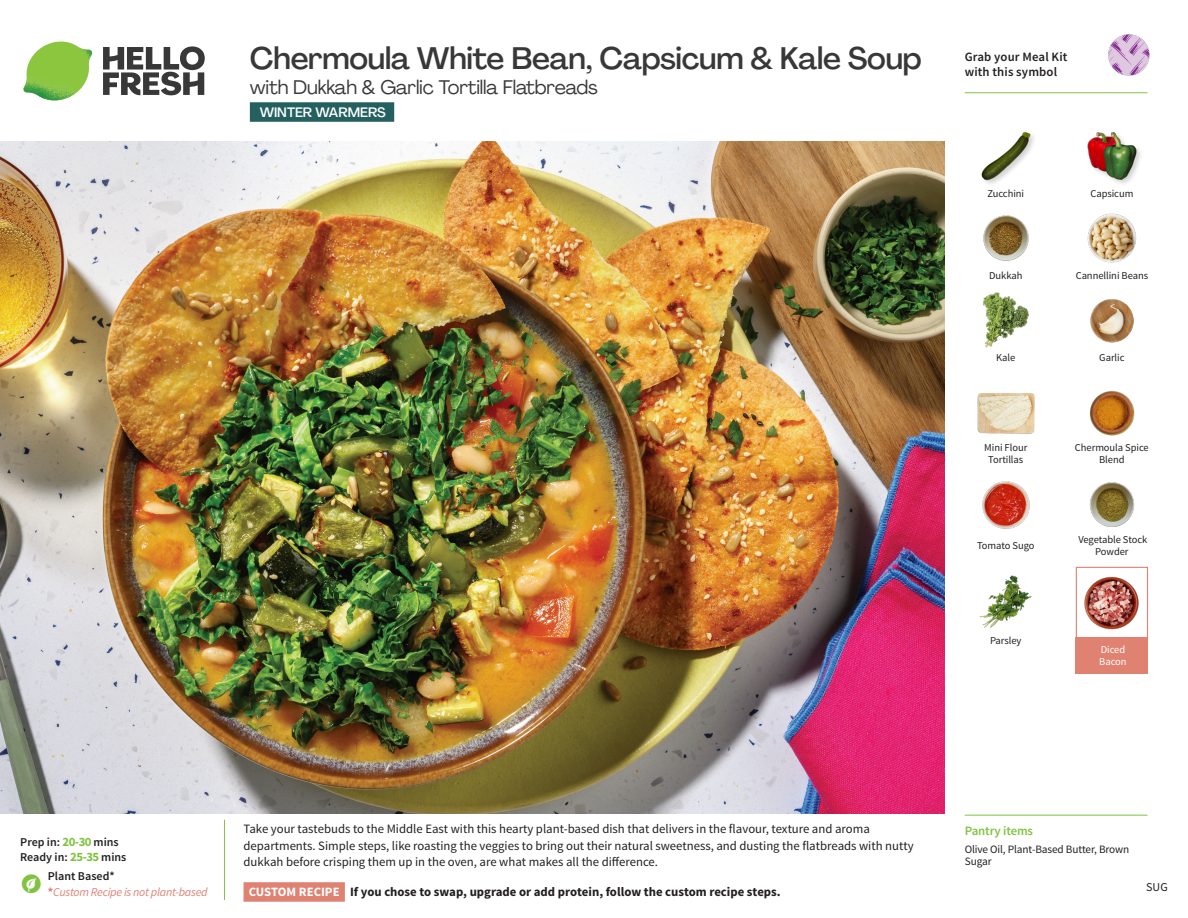
<style>
.page{position:relative;width:1188px;height:918px;background:#fff}
.page>*{position:absolute;margin:0;border:0;box-sizing:border-box;transform-origin:0 0}
._15_Titel_UK{font:500 30.75px "Agrandir";letter-spacing:-.01em;color:#383839}
._15_Titel_UK-2{font:19.5px "Agrandir";letter-spacing:-.01em;color:#383839}
.t1{font:500 13.5px "Agrandir";color:#fff}
.Step_6_Text_AU{font:12.75px/16.5px "Source Sans Pro";color:#231f20}
.Step_6_Text_AU-2{font:700 12.75px "Source Sans Pro";color:#231f20}
.t2{font:600 12.75px/15px "Source Sans Pro";letter-spacing:.01em;color:#231f20}
._04_Headers_Front{font:600 12.75px "Source Sans Pro";letter-spacing:-.01em;color:#81c340}
._04_Intro{font:600 12px "Source Sans Pro";color:#231f20}
._04_Intro-2{font:italic 12px "Source Sans Pro";letter-spacing:-.02em;color:#df8272}
.t3{font:12px "Source Sans Pro";color:#231f20}
._05_Pantry{font:11.25px/12px "Source Sans Pro";letter-spacing:-.01em;color:#231f20}
._18_FRONT_ingredient{font:10.5px/12px "Source Sans Pro";letter-spacing:-.005em;color:#231f20;text-align:center}
._18_FRONT_ingredient-2{font:10.5px/12px "Source Sans Pro";letter-spacing:-.005em;color:#fff}
.s1{font-weight:700;font-size:12.75px;color:#81c340}
.s2{font-weight:700;font-style:normal}
.s3{color:#fff}
</style>
<div class="page">
<svg style="left:103px;top:46px;width:102px;height:49px"></svg>
<img style="left:23px;top:42px;width:69px;height:59px">
<svg style="left:224px;top:819px;width:121px;height:83px"></svg>
<img style="left:0;top:142px;width:945px;height:672px">
<svg style="left:394px;top:106px;width:1px;height:16px"></svg>
<div style="left:250px;top:102px;width:144px;height:20px;background:#246060"></div>
<img style="left:1090px;top:299px;width:44px;height:44px">
<img style="left:1089px;top:391px;width:46px;height:45px">
<img style="left:977px;top:393px;width:57px;height:41px">
<img style="left:982px;top:481px;width:48px;height:48px">
<img style="left:979px;top:575px;width:53px;height:53px">
<img style="left:983px;top:292px;width:46px;height:56px">
<img style="left:983px;top:215px;width:46px;height:46px">
<img style="left:1087px;top:213px;width:50px;height:50px">
<div style="left:981px;top:131px;width:56px;height:56px;background:#231f20;opacity:.2"></div>
<img style="left:981px;top:131px;width:50px;height:50px">
<div style="left:1087px;top:131px;width:57px;height:56px;background:#231f20;opacity:.2"></div>
<img style="left:1087px;top:131px;width:50px;height:50px">
<img style="left:1089px;top:482px;width:46px;height:45px">
<div style="left:1076px;top:567px;width:72px;height:72px;border:1px solid #df8272"></div>
<div style="left:1076px;top:637px;width:72px;height:37px;background:#df8272"></div>
<img style="left:1084px;top:576px;width:55px;height:54px">
<hr style="left:965px;top:815px;width:183px;height:1px;background:#81c340">
<hr style="left:965px;top:92px;width:183px;height:1px;background:#81c340">
<img style="left:1108px;top:35px;width:41px;height:41px">
<p class="_15_Titel_UK" style="left:250px;top:39px;width:673px">Chermoula White Bean, Capsicum &amp; Kale Soup</p>
<p class="_15_Titel_UK-2" style="left:250px;top:75px;width:349px">with Dukkah &amp; Garlic Tortilla Flatbreads</p>
<p class="t1" style="left:260px;top:103px;width:128px">WINTER WARMERS</p>
<p class="t2" style="left:965px;top:50px;width:104px">Grab your Meal Kit with this symbol</p>
<p class="_18_FRONT_ingredient" style="left:987px;top:188px;width:38px">Zucchini</p>
<p class="_18_FRONT_ingredient" style="left:1090px;top:188px;width:45px">Capsicum</p>
<p class="_18_FRONT_ingredient" style="left:989px;top:270px;width:35px">Dukkah</p>
<p class="_18_FRONT_ingredient" style="left:1076px;top:270px;width:74px">Cannellini Beans</p>
<p class="_18_FRONT_ingredient" style="left:996px;top:352px;width:21px">Kale</p>
<p class="_18_FRONT_ingredient" style="left:1099px;top:352px;width:27px">Garlic</p>
<p class="_18_FRONT_ingredient" style="left:984px;top:442px;width:45px">Mini Flour<br>Tortillas</p>
<p class="_18_FRONT_ingredient" style="left:977px;top:540px;width:59px">Tomato Sugo</p>
<p class="_18_FRONT_ingredient" style="left:990px;top:634px;width:33px">Parsley</p>
<p class="_18_FRONT_ingredient" style="left:1075px;top:442px;width:75px">Chermoula Spice<br>Blend</p>
<p class="_18_FRONT_ingredient" style="left:1078px;top:534px;width:71px">Vegetable Stock<br>Powder</p>
<p class="_18_FRONT_ingredient-2" style="left:1099px;top:643px;width:29px">Diced<br>Bacon</p>
<p class="_04_Intro" style="left:20px;top:835px;width:100px">Prep in: <span class="s1">20-30</span> mins</p>
<p class="_04_Intro" style="left:20px;top:850px;width:108px">Ready in: <span class="s1">25-35</span> mins</p>
<p class="_04_Intro" style="left:48px;top:869px;width:68px">Plant Based*</p>
<p class="_04_Intro-2" style="left:48px;top:885px;width:161px"><span class="s2">*</span>Custom Recipe is not plant-based</p>
<p class="Step_6_Text_AU" style="left:244px;top:821px;width:672px">Take your tastebuds to the Middle East with this hearty plant-based dish that delivers in the flavour, texture and aroma departments. Simple steps, like roasting the veggies to bring out their natural sweetness, and dusting the flatbreads with nutty dukkah before crisping them up in the oven, are what makes all the difference.</p>
<p class="Step_6_Text_AU-2" style="left:249px;top:883px;width:533px"><span class="s3">CUSTOM RECIPE</span> If you chose to swap, upgrade or add protein, follow the custom recipe steps.</p>
<p class="_04_Headers_Front" style="left:965px;top:822px;width:70px">Pantry items</p>
<p class="_05_Pantry" style="left:965px;top:844px;width:166px">Olive Oil, Plant-Based Butter, Brown<br>Sugar</p>
<p class="t3" style="left:1146px;top:879px;width:23px">SUG</p>
</div>
